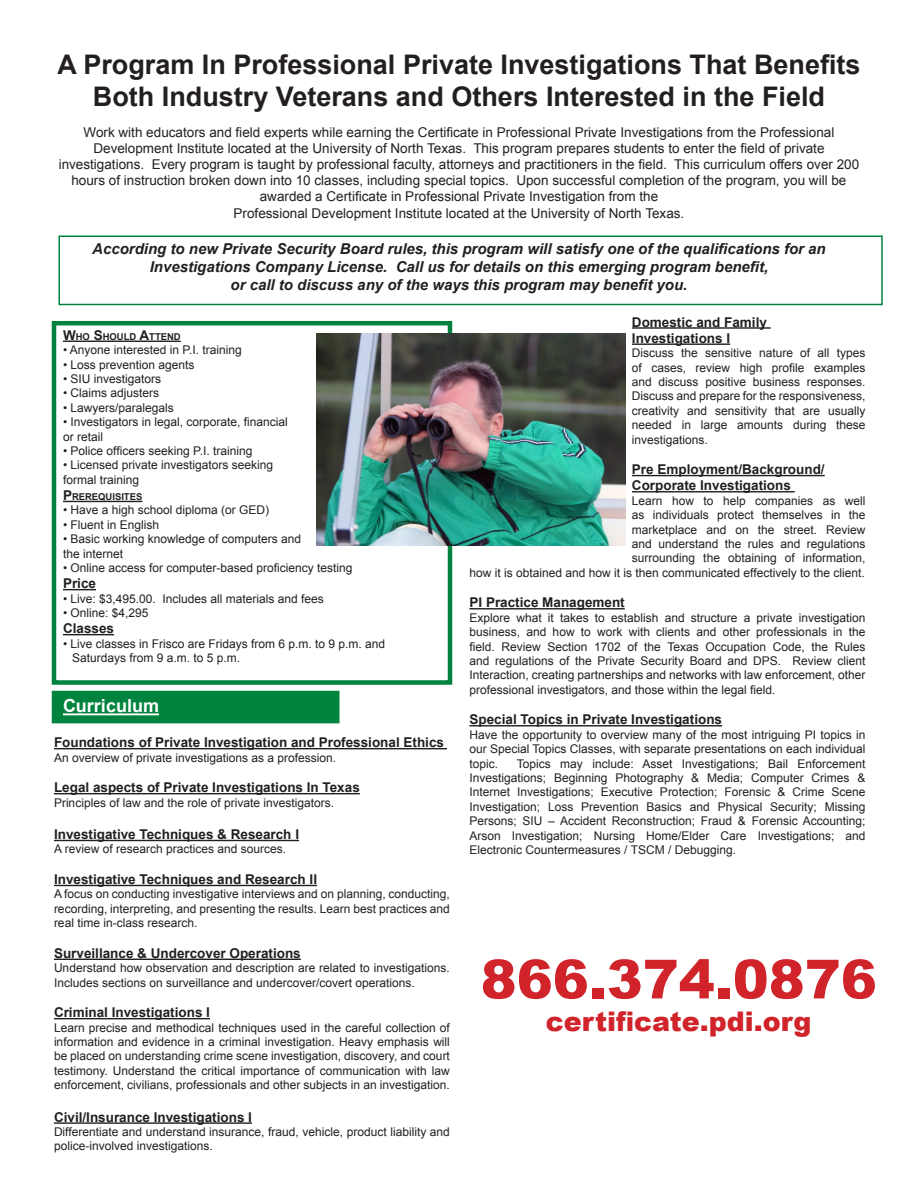
<style>
.page{position:relative;width:918px;height:1188px;background:#fff}
.page>*{position:absolute;margin:0;border:0;box-sizing:border-box;transform-origin:0 0}
.t1{font:900 54px "Arial";color:#d1232a}
.t2{font:700 27px/32.4px "Arial";color:#231f20;text-align:center}
.t3{font:900 27px "Arial";color:#d1232a}
.t4{font:700 18px "Arial";color:#fff}
.t5{font:italic 700 15px "Arial";color:#231f20}
.t6{font:13.5px/16.2px "Arial";color:#231f20;text-align:center}
.t7{font:700 13.5px/16.2px "Arial";color:#231f20}
.t8{font:12px/14.4px "Arial";color:#231f20;text-align:justify}
.Heading_1{font:700 9.45px "Arial";color:#231f20}
.s1{font-size:13.5px}
</style>
<div class="page">
<div style="left:52px;top:321px;width:400px;height:364px;border:4px solid #00843d"></div>
<hr style="left:54px;top:748px;width:393px;height:1px;background:#231f20">
<hr style="left:54px;top:793px;width:306px;height:1px;background:#231f20">
<hr style="left:54px;top:840px;width:245px;height:1px;background:#231f20">
<hr style="left:54px;top:885px;width:263px;height:1px;background:#231f20">
<hr style="left:54px;top:959px;width:247px;height:1px;background:#231f20">
<hr style="left:54px;top:1018px;width:156px;height:1px;background:#231f20">
<hr style="left:54px;top:1122px;width:198px;height:2px;background:#231f20">
<hr style="left:632px;top:327px;width:139px;height:2px;background:#231f20">
<hr style="left:632px;top:343px;width:98px;height:2px;background:#231f20">
<hr style="left:632px;top:475px;width:193px;height:1px;background:#231f20">
<hr style="left:632px;top:491px;width:163px;height:1px;background:#231f20">
<hr style="left:470px;top:608px;width:155px;height:1px;background:#231f20">
<hr style="left:470px;top:725px;width:252px;height:1px;background:#231f20">
<hr style="left:63px;top:341px;width:118px;height:1px;background:#231f20">
<hr style="left:63px;top:501px;width:79px;height:1px;background:#231f20">
<hr style="left:63px;top:589px;width:33px;height:1px;background:#231f20">
<hr style="left:63px;top:634px;width:51px;height:1px;background:#231f20">
<div style="left:52px;top:691px;width:287px;height:32px;background:#00843d"></div>
<hr style="left:63px;top:713px;width:96px;height:2px;background:#fff">
<div style="left:58px;top:236px;width:825px;height:69px;border:2px solid #00843d"></div>
<img style="left:316px;top:334px;width:309px;height:212px">
<p class="t2" style="left:57px;top:49px;width:805px">A Program In Professional Private Investigations That Benefits<br>Both Industry Veterans and Others Interested in the Field</p>
<p class="t6" style="left:59px;top:124px;width:802px">Work with educators and field experts while earning the Certificate in Professional Private Investigations from the Professional Development Institute located at the University of North Texas. This program prepares students to enter the field of private investigations. Every program is taught by professional faculty, attorneys and practitioners in the field. This curriculum offers over 200 hours of instruction broken down into 10 classes, including special topics. Upon successful completion of the program, you will be awarded a Certificate in Professional Private Investigation from the</p>
<p class="t6" style="left:234px;top:205px;width:452px">Professional Development Institute located at the University of North Texas.</p>
<p class="t5" style="left:92px;top:238px;width:735px">According to new Private Security Board rules, this program will satisfy one of the qualifications for an</p>
<p class="t5" style="left:150px;top:256px;width:620px">Investigations Company License. Call us for details on this emerging program benefit,</p>
<p class="t5" style="left:231px;top:274px;width:458px">or call to discuss any of the ways this program may benefit you.</p>
<p class="Heading_1" style="left:63px;top:330px;width:119px"><span class="s1">W</span>HO <span class="s1">S</span>HOULD <span class="s1">A</span>TTEND</p>
<p class="t8" style="left:63px;top:343px;width:180px">• Anyone interested in P.I. training</p>
<p class="t8" style="left:63px;top:357px;width:133px">• Loss prevention agents</p>
<p class="t8" style="left:63px;top:372px;width:100px">• SIU investigators</p>
<p class="t8" style="left:63px;top:386px;width:98px">• Claims adjusters</p>
<p class="t8" style="left:63px;top:401px;width:112px">• Lawyers/paralegals</p>
<p class="t8" style="left:63px;top:415px;width:226px">• Investigators in legal, corporate, financial</p>
<p class="t8" style="left:63px;top:429px;width:42px">or retail</p>
<p class="t8" style="left:63px;top:444px;width:191px">• Police officers seeking P.I. training</p>
<p class="t8" style="left:63px;top:458px;width:212px">• Licensed private investigators seeking formal training</p>
<p class="Heading_1" style="left:63px;top:490px;width:80px"><span class="s1">P</span>REREQUISITES</p>
<p class="t8" style="left:63px;top:503px;width:208px">• Have a high school diploma (or GED)</p>
<p class="t8" style="left:63px;top:518px;width:98px">• Fluent in English</p>
<p class="t8" style="left:63px;top:532px;width:240px">• Basic working knowledge of computers and the internet</p>
<p class="t8" style="left:63px;top:561px;width:291px">• Online access for computer-based proficiency testing</p>
<p class="t7" style="left:63px;top:576px;width:35px">Price</p>
<p class="t8" style="left:63px;top:591px;width:262px">• Live: $3,495.00. Includes all materials and fees</p>
<p class="t8" style="left:63px;top:606px;width:87px">• Online: $4,295</p>
<p class="t7" style="left:63px;top:621px;width:53px">Classes</p>
<p class="t8" style="left:72px;top:636px;width:315px;text-indent:-9px">• Live classes in Frisco are Fridays from 6 p.m. to 9 p.m. and<br>Saturdays from 9 a.m. to 5 p.m.</p>
<p class="t4" style="left:63px;top:694px;width:98px">Curriculum</p>
<p class="t7" style="left:54px;top:735px;width:392px">Foundations of Private Investigation and Professional Ethics</p>
<p class="t8" style="left:54px;top:750px;width:284px">An overview of private investigations as a profession.</p>
<p class="t7" style="left:54px;top:780px;width:307px">Legal aspects of Private Investigations In Texas</p>
<p class="t8" style="left:54px;top:795px;width:282px">Principles of law and the role of private investigators.</p>
<p class="t7" style="left:54px;top:827px;width:247px">Investigative Techniques &amp; Research I</p>
<p class="t8" style="left:54px;top:842px;width:234px">A review of research practices and sources.</p>
<p class="t7" style="left:54px;top:872px;width:265px">Investigative Techniques and Research II</p>
<p class="t8" style="left:54px;top:887px;width:397px">A focus on conducting investigative interviews and on planning, conducting, recording, interpreting, and presenting the results. Learn best practices and real time in-class research.</p>
<p class="t7" style="left:54px;top:945px;width:248px">Surveillance &amp; Undercover Operations</p>
<p class="t8" style="left:54px;top:961px;width:397px">Understand how observation and description are related to investigations.<br>Includes sections on surveillance and undercover/covert operations.</p>
<p class="t7" style="left:54px;top:1005px;width:158px">Criminal Investigations I</p>
<p class="t8" style="left:54px;top:1020px;width:397px">Learn precise and methodical techniques used in the careful collection of information and evidence in a criminal investigation. Heavy emphasis will be placed on understanding crime scene investigation, discovery, and court testimony. Understand the critical importance of communication with law enforcement, civilians, professionals and other subjects in an investigation.</p>
<p class="t7" style="left:54px;top:1109px;width:200px">Civil/Insurance Investigations I</p>
<p class="t8" style="left:54px;top:1125px;width:397px">Differentiate and understand insurance, fraud, vehicle, product liability and police-involved investigations.</p>
<p class="t7" style="left:632px;top:314px;width:137px">Domestic and Family</p>
<p class="t7" style="left:632px;top:330px;width:100px">Investigations I</p>
<p class="t8" style="left:632px;top:346px;width:235px">Discuss the sensitive nature of all types of cases, review high profile examples and discuss positive business responses.<br>Discuss and prepare for the responsiveness, creativity and sensitivity that are usually needed in large amounts during these investigations.</p>
<p class="t7" style="left:632px;top:462px;width:194px">Pre Employment/Background/<br>Corporate Investigations</p>
<p class="t8" style="left:470px;top:493px;width:397px;text-align:right">Learn how to help companies as well<br>as individuals protect themselves in the<br>marketplace and on the street. Review<br>and understand the rules and regulations<br>surrounding the obtaining of information,<br>how it is obtained and how it is then communicated effectively to the client.</p>
<p class="t7" style="left:470px;top:595px;width:157px">PI Practice Management</p>
<p class="t8" style="left:470px;top:610px;width:397px">Explore what it takes to establish and structure a private investigation business, and how to work with clients and other professionals in the field. Review Section 1702 of the Texas Occupation Code, the Rules and regulations of the Private Security Board and DPS. Review client Interaction, creating partnerships and networks with law enforcement, other professional investigators, and those within the legal field.</p>
<p class="t7" style="left:470px;top:712px;width:254px">Special Topics in Private Investigations</p>
<p class="t8" style="left:470px;top:727px;width:397px">Have the opportunity to overview many of the most intriguing PI topics in our Special Topics Classes, with separate presentations on each individual topic.</p>
<p class="t8" style="left:470px;top:756px;width:397px;text-indent:47px">Topics may include: Asset Investigations; Bail Enforcement Investigations; Beginning Photography &amp; Media; Computer Crimes &amp; Internet Investigations; Executive Protection; Forensic &amp; Crime Scene Investigation; Loss Prevention Basics and Physical Security; Missing Persons; SIU – Accident Reconstruction; Fraud &amp; Forensic Accounting; Arson Investigation; Nursing Home/Elder Care Investigations; and Electronic Countermeasures / TSCM / Debugging.</p>
<p class="t1" style="left:481px;top:940px;width:398px">866.374.0876</p>
<p class="t3" style="left:546px;top:1002px;width:267px">certificate.pdi.org</p>
</div>
